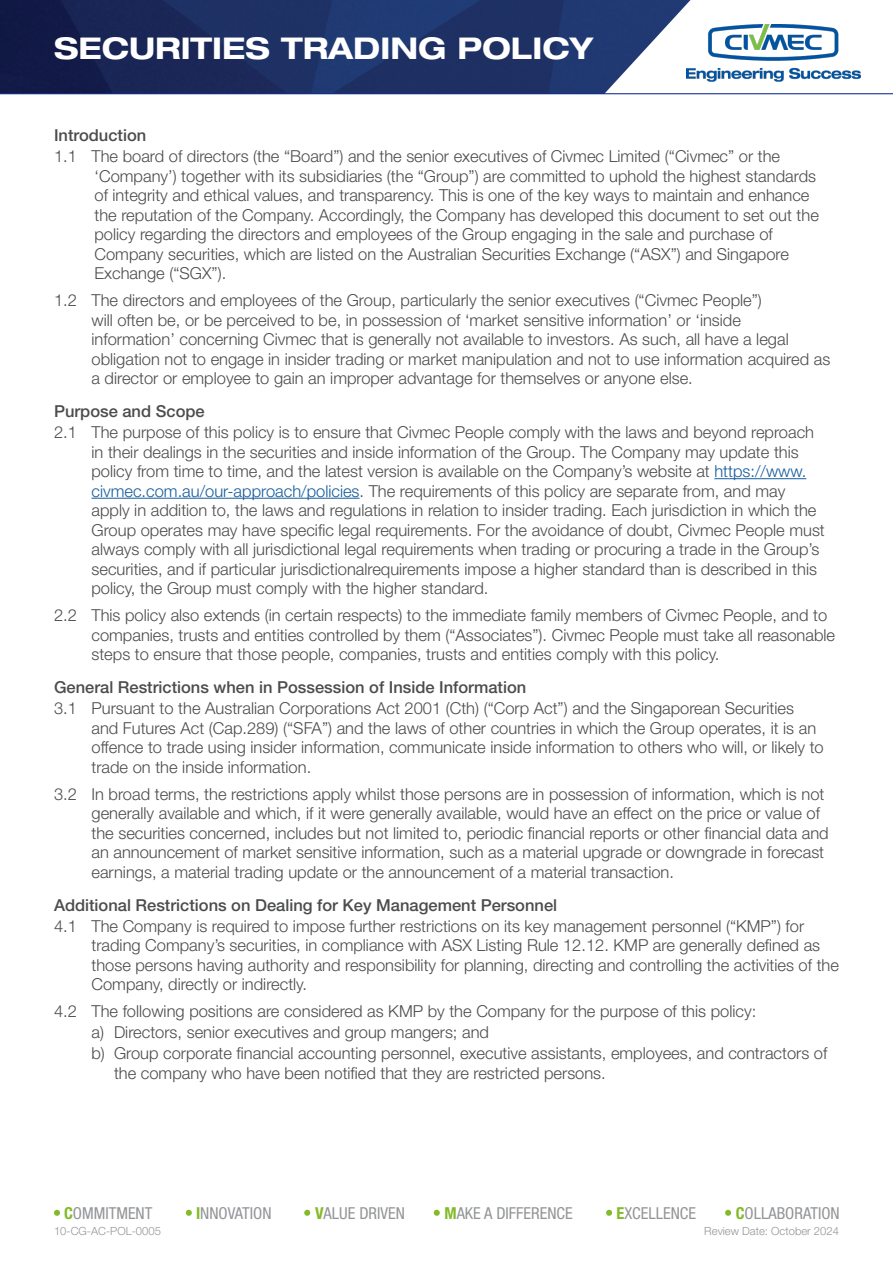
<style>
.page{position:relative;width:893px;height:1263px;background:#fff}
.page>*{position:absolute;margin:0;border:0;box-sizing:border-box;transform-origin:0 0}
.t1{font:700 expanded 30px "Helvetica Neue LT Std";color:#fff}
.Number_Set_2{font:300 16.5px/19.5px "Helvetica Neue LT Std";color:#4b4c4d}
.Subheading{font:500 16.5px "Helvetica Neue LT Std";color:#4b4c4d}
.t2{font:condensed 16.5px "Helvetica Neue LT Std";color:#939598}
.t3{font:300 11.25px "Helvetica Neue LT Std";color:#939598}
.s1{color:#175d9e}
.s2{font-weight:700;color:#82bb27}
</style>
<div class="page">
<hr style="left:714px;top:478px;width:92px;height:1px;background:#175d9e">
<hr style="left:92px;top:498px;width:268px;height:1px;background:#175d9e">
<svg style="left:54px;top:1210px;width:6px;height:6px"></svg>
<img style="left:0;top:0;width:690px;height:93px">
<img style="left:687px;top:24px;width:174px;height:57px">
<hr style="left:0;top:93px;width:893px;height:1px;background:#001c88">
<svg style="left:186px;top:1210px;width:6px;height:6px"></svg>
<svg style="left:304px;top:1210px;width:6px;height:6px"></svg>
<svg style="left:434px;top:1210px;width:6px;height:6px"></svg>
<svg style="left:606px;top:1210px;width:6px;height:6px"></svg>
<svg style="left:725px;top:1210px;width:6px;height:6px"></svg>
<p class="t1" style="left:54px;top:30px;width:540px">SECURITIES TRADING POLICY</p>
<p class="Subheading" style="left:54px;top:125px;width:94px">Introduction</p>
<p class="Number_Set_2" style="left:95px;top:146px;width:726px;text-indent:-41px">1.1 The board of directors (the “Board”) and the senior executives of Civmec Limited (“Civmec” or the ‘Company’) together with its subsidiaries (the “Group”) are committed to uphold the highest standards of integrity and ethical values, and transparency. This is one of the key ways to maintain and enhance the reputation of the Company. Accordingly, the Company has developed this document to set out the policy regarding the directors and employees of the Group engaging in the sale and purchase of Company securities, which are listed on the Australian Securities Exchange (“ASX”) and Singapore Exchange (“SGX”).</p>
<p class="Number_Set_2" style="left:92px;top:290px;width:740px;text-indent:-38px">1.2 The directors and employees of the Group, particularly the senior executives (“Civmec People”)<br>will often be, or be perceived to be, in possession of ‘market sensitive information’ or ‘inside<br>information’ concerning Civmec that is generally not available to investors. As such, all have a legal obligation not to engage in insider trading or market manipulation and not to use information acquired as a director or employee to gain an improper advantage for themselves or anyone else.</p>
<p class="Subheading" style="left:54px;top:401px;width:152px">Purpose and Scope</p>
<p class="Number_Set_2" style="left:92px;top:422px;width:735px;text-indent:-38px">2.1 The purpose of this policy is to ensure that Civmec People comply with the laws and beyond reproach in their dealings in the securities and inside information of the Group. The Company may update this policy from time to time, and the latest version is available on the Company’s website at <span class="s1">https://www. civmec.com.au/our-approach/policies</span>. The requirements of this policy are separate from, and may apply in addition to, the laws and regulations in relation to insider trading. Each jurisdiction in which the Group operates may have specific legal requirements. For the avoidance of doubt, Civmec People must always comply with all jurisdictional legal requirements when trading or procuring a trade in the Group’s securities, and if particular jurisdictionalrequirements impose a higher standard than is described in this policy, the Group must comply with the higher standard.</p>
<p class="Number_Set_2" style="left:92px;top:605px;width:745px;text-indent:-38px">2.2 This policy also extends (in certain respects) to the immediate family members of Civmec People, and to companies, trusts and entities controlled by them (“Associates”). Civmec People must take all reasonable steps to ensure that those people, companies, trusts and entities comply with this policy.</p>
<p class="Subheading" style="left:54px;top:677px;width:474px">General Restrictions when in Possession of Inside Information</p>
<p class="Number_Set_2" style="left:92px;top:698px;width:734px;text-indent:-38px">3.1 Pursuant to the Australian Corporations Act 2001 (Cth) (“Corp Act”) and the Singaporean Securities and Futures Act (Cap.289) (“SFA”) and the laws of other countries in which the Group operates, it is an offence to trade using insider information, communicate inside information to others who will, or likely to trade on the inside information.</p>
<p class="Number_Set_2" style="left:92px;top:784px;width:739px;text-indent:-38px">3.2 In broad terms, the restrictions apply whilst those persons are in possession of information, which is not generally available and which, if it were generally available, would have an effect on the price or value of the securities concerned, includes but not limited to, periodic financial reports or other financial data and an announcement of market sensitive information, such as a material upgrade or downgrade in forecast earnings, a material trading update or the announcement of a material transaction.</p>
<p class="Subheading" style="left:54px;top:895px;width:505px">Additional Restrictions on Dealing for Key Management Personnel</p>
<p class="Number_Set_2" style="left:92px;top:916px;width:749px;text-indent:-38px">4.1 The Company is required to impose further restrictions on its key management personnel (“KMP”) for trading Company’s securities, in compliance with ASX Listing Rule 12.12. KMP are generally defined as those persons having authority and responsibility for planning, directing and controlling the activities of the Company, directly or indirectly.</p>
<p class="Number_Set_2" style="left:54px;top:1001px;width:704px">4.2 The following positions are considered as KMP by the Company for the purpose of this policy:</p>
<p class="Number_Set_2" style="left:92px;top:1022px;width:399px">a) Directors, senior executives and group mangers; and</p>
<p class="Number_Set_2" style="left:114px;top:1043px;width:715px;text-indent:-22px">b) Group corporate financial accounting personnel, executive assistants, employees, and contractors of the company who have been notified that they are restricted persons.</p>
<p class="t2" style="left:64px;top:1203px;width:90px"><span class="s2">C</span>OMMITMENT</p>
<p class="t2" style="left:196px;top:1203px;width:77px"><span class="s2">I</span>NNOVATION</p>
<p class="t2" style="left:315px;top:1203px;width:91px"><span class="s2">V</span>ALUE DRIVEN</p>
<p class="t2" style="left:444px;top:1203px;width:130px"><span class="s2">M</span>AKE A DIFFERENCE</p>
<p class="t2" style="left:616px;top:1203px;width:81px"><span class="s2">E</span>XCELLENCE</p>
<p class="t2" style="left:736px;top:1203px;width:105px"><span class="s2">C</span>OLLABORATION</p>
<p class="t3" style="left:54px;top:1224px;width:108px">10-CG-AC-POL-0005</p>
<p class="t3" style="left:704px;top:1224px;width:136px">Review Date: October 2024</p>
</div>
